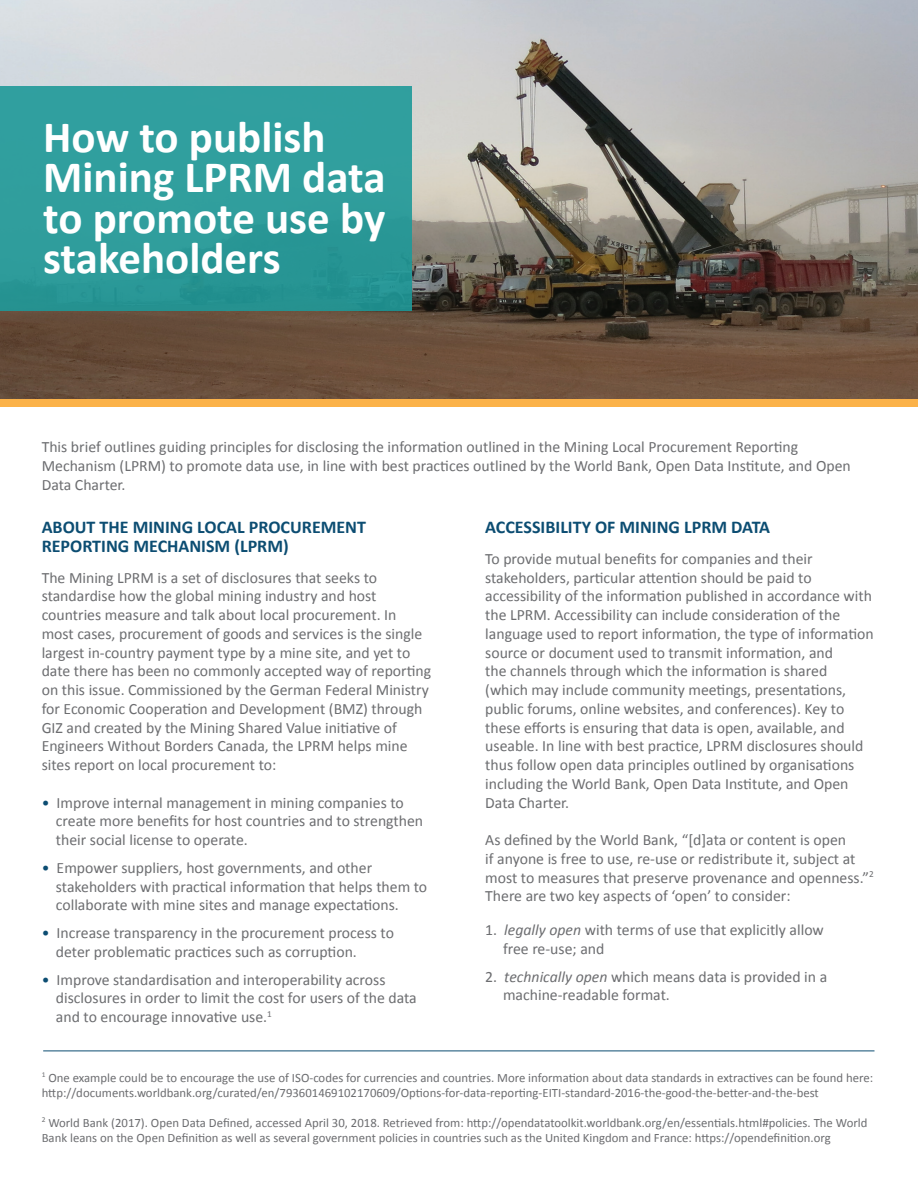
<style>
.page{position:relative;width:918px;height:1188px;background:#fff}
.page>*{position:absolute;margin:0;border:0;box-sizing:border-box;transform-origin:0 0}
.t1{font:700 45px/40.5px "Calibri";color:#fff}
.t2{font:700 18px/18.8px "Calibri";color:#0c4d72}
.t3{font:15.75px/18.8px "Calibri";color:#6c6d70}
.t4{font:12.75px/15px "Calibri";color:#6c6d70}
.s1{color:#0c4d72}
.s2{font-style:italic}
</style>
<div class="page">
<img style="left:0;top:0;width:918px;height:399px">
<div style="left:0;top:86px;width:411px;height:225px;background:linear-gradient(to right,#2f9e9d,#2c9a99)"></div>
<hr style="left:43px;top:1051px;width:832px;height:1px;background:#0c4d72">
<div style="left:0;top:399px;width:918px;height:7px;background:#fbb249"></div>
<p class="t1" style="left:43px;top:115px;width:344px">How to publish<br>Mining LPRM data to promote use by stakeholders</p>
<p class="t3" style="left:42px;top:437px;width:811px">This brief outlines guiding principles for disclosing the information outlined in the Mining Local Procurement Reporting<br>Mechanism (LPRM) to promote data use, in line with best practices outlined by the World Bank, Open Data Institute, and Open<br>Data Charter.</p>
<p class="t2" style="left:42px;top:517px;width:326px">ABOUT THE MINING LOCAL PROCUREMENT<br>REPORTING MECHANISM (LPRM)</p>
<p class="t3" style="left:42px;top:567px;width:391px">The Mining LPRM is a set of disclosures that seeks to standardise how the global mining industry and host countries measure and talk about local procurement. In most cases, procurement of goods and services is the single largest in-country payment type by a mine site, and yet to date there has been no commonly accepted way of reporting on this issue. Commissioned by the German Federal Ministry for Economic Cooperation and Development (BMZ) through GIZ and created by the Mining Shared Value initiative of Engineers Without Borders Canada, the LPRM helps mine sites report on local procurement to:</p>
<p class="t3" style="left:56px;top:792px;width:369px;text-indent:-14px"><span class="s1">•</span> Improve internal management in mining companies to create more benefits for host countries and to strengthen their social license to operate.</p>
<p class="t3" style="left:56px;top:858px;width:373px;text-indent:-14px"><span class="s1">•</span> Empower suppliers, host governments, and other stakeholders with practical information that helps them to collaborate with mine sites and manage expectations.</p>
<p class="t3" style="left:56px;top:923px;width:340px;text-indent:-14px"><span class="s1">•</span> Increase transparency in the procurement process to deter problematic practices such as corruption.</p>
<p class="t3" style="left:56px;top:969px;width:362px;text-indent:-14px"><span class="s1">•</span> Improve standardisation and interoperability across disclosures in order to limit the cost for users of the data and to encourage innovative use.<sup>1</sup></p>
<p class="t2" style="left:485px;top:517px;width:286px">ACCESSIBILITY OF MINING LPRM DATA</p>
<p class="t3" style="left:485px;top:549px;width:390px">To provide mutual benefits for companies and their stakeholders, particular attention should be paid to accessibility of the information published in accordance with the LPRM. Accessibility can include consideration of the language used to report information, the type of information source or document used to transmit information, and<br>the channels through which the information is shared (which may include community meetings, presentations, public forums, online websites, and conferences). Key to these efforts is ensuring that data is open, available, and useable. In line with best practice, LPRM disclosures should thus follow open data principles outlined by organisations including the World Bank, Open Data Institute, and Open Data Charter.</p>
<p class="t3" style="left:485px;top:830px;width:390px">As defined by the World Bank, “[d]ata or content is open<br>if anyone is free to use, re-use or redistribute it, subject at most to measures that preserve provenance and openness.”<sup>2<br></sup>There are two key aspects of ‘open’ to consider:</p>
<p class="t3" style="left:503px;top:920px;width:322px;text-indent:-18px">1. <span class="s2">legally open</span> with terms of use that explicitly allow free re-use; and</p>
<p class="t3" style="left:503px;top:966px;width:326px;text-indent:-18px">2. <span class="s2">technically open</span> which means data is provided in a machine-readable format.</p>
<p class="t4" style="left:42px;top:1069px;width:833px"><sup>1</sup> One example could be to encourage the use of ISO-codes for currencies and countries. More information about data standards in extractives can be found here: http://documents.worldbank.org/curated/en/793601469102170609/Options-for-data-reporting-EITI-standard-2016-the-good-the-better-and-the-best</p>
<p class="t4" style="left:42px;top:1114px;width:827px"><sup>2</sup> World Bank (2017). Open Data Defined, accessed April 30, 2018. Retrieved from: http://opendatatoolkit.worldbank.org/en/essentials.html#policies. The World<br>Bank leans on the Open Definition as well as several government policies in countries such as the United Kingdom and France: https://opendefinition.org</p>
</div>
